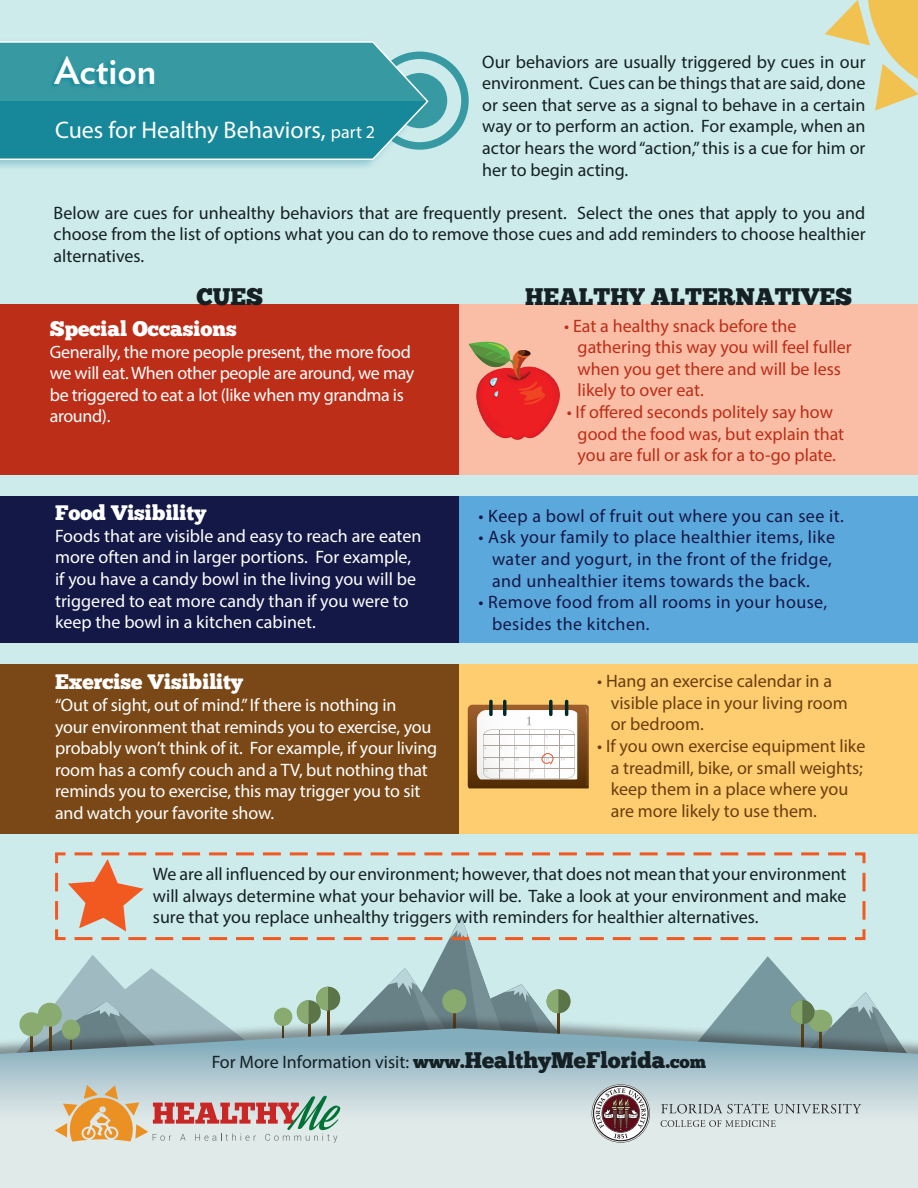
<style>
.page{position:relative;width:918px;height:1188px;background:#ceebec}
.page>*{position:absolute;margin:0;border:0;box-sizing:border-box;transform-origin:0 0}
.t1{font:700 37.5px "Verlag";color:#fff}
.t2{font:24px "Myriad Pro";color:#fff}
.t3{font:24px "Chunk Five";color:#142024}
.t4{font:21px "Chunk Five";color:#fff}
.t5{font:18px/21.6px "Myriad Pro";color:#142024;text-align:justify}
.t6{font:18px/21.6px "Myriad Pro";letter-spacing:-.01em;color:#fff}
.t7{font:18px/21.6px "Myriad Pro";letter-spacing:.025em;color:#131847}
.t8{font:18px/21.6px "Myriad Pro";color:#bc2e18}
.t9{font:18px/21.6px "Myriad Pro";color:#6b3e0f}
.s1{font-size:18px}
.s2{font-family:"Chunk Five"}
.s3{font-family:"Chunk Five";font-size:22.5px}
</style>
<div class="page">
<div style="left:392px;top:73px;width:55px;height:55px;background:#379aa3;border-radius:50%"></div>
<div style="left:371px;top:52px;width:98px;height:98px;border:8px solid #379aa3;border-radius:50%"></div>
<div style="left:0;top:1042px;width:918px;height:146px;background:#e0eae9"></div>
<div style="left:0;top:37px;width:430px;height:135px;background:#17889a;opacity:.35"></div>
<svg style="left:0;top:40px;width:430px;height:121px;background:#3699a5"></svg>
<div style="left:49px;top:55px;width:106px;height:35px;background:#17889a;opacity:.95"></div>
<svg style="left:825px;top:0;width:93px;height:111px"></svg>
<div style="left:0;top:305px;width:460px;height:170px;background:#bc2e18"></div>
<div style="left:0;top:496px;width:460px;height:147px;background:#131847"></div>
<div style="left:0;top:664px;width:460px;height:169px;background:#7a4817"></div>
<div style="left:460px;top:305px;width:458px;height:170px;background:#fabda6"></div>
<div style="left:460px;top:496px;width:458px;height:147px;background:#5ba8dc"></div>
<div style="left:460px;top:664px;width:458px;height:169px;background:#fecd70"></div>
<svg style="left:469px;top:341px;width:91px;height:99px"></svg>
<svg style="left:468px;top:705px;width:121px;height:83px;background:#cbbcad"></svg>
<svg style="left:489px;top:700px;width:4px;height:16px"></svg>
<svg style="left:503px;top:700px;width:4px;height:16px"></svg>
<svg style="left:549px;top:700px;width:4px;height:16px"></svg>
<hr style="left:565px;top:700px;width:3px;height:16px;background:#022927;border-radius:2px">
<svg style="left:11px;top:852px;width:903px;height:291px"></svg>
<h1 class="t1" style="left:54px;top:41px;width:103px">Action</h1>
<p class="t5" style="left:482px;top:50px;width:385px">Our behaviors are usually triggered by cues in our environment. Cues can be things that are said, done or seen that serve as a signal to behave in a certain way or to perform an action. For example, when an actor hears the word “action,” this is a cue for him or her to begin acting.</p>
<p class="t5" style="left:54px;top:202px;width:813px">Below are cues for unhealthy behaviors that are frequently present. Select the ones that apply to you and choose from the list of options what you can do to remove those cues and add reminders to choose healthier alternatives.</p>
<p class="t2" style="left:55px;top:115px;width:322px">Cues for Healthy Behaviors, <span class="s1">part 2</span></p>
<p class="t3" style="left:196px;top:282px;width:68px">CUES</p>
<p class="t3" style="left:525px;top:282px;width:328px">HEALTHY ALTERNATIVES</p>
<p class="t4" style="left:50px;top:316px;width:188px">Special Occasions</p>
<p class="t6" style="left:50px;top:341px;width:366px">Generally, the more people present, the more food we will eat. When other people are around, we may be triggered to eat a lot (like when my grandma is around).</p>
<p class="t4" style="left:55px;top:500px;width:153px">Food Visibility</p>
<p class="t6" style="left:55px;top:525px;width:368px">Foods that are visible and easy to reach are eaten more often and in larger portions. For example, if you have a candy bowl in the living you will be triggered to eat more candy than if you were to keep the bowl in a kitchen cabinet.</p>
<p class="t4" style="left:55px;top:670px;width:189px">Exercise Visibility</p>
<p class="t6" style="left:55px;top:694px;width:384px">“Out of sight, out of mind.” If there is nothing in<br>your environment that reminds you to exercise, you probably won’t think of it. For example, if your living room has a comfy couch and a TV, but nothing that reminds you to exercise, this may trigger you to sit and watch your favorite show.</p>
<p class="t8" style="left:578px;top:315px;width:276px;text-indent:-14px">• Eat a healthy snack before the gathering this way you will feel fuller when you get there and will be less likely to over eat.</p>
<p class="t8" style="left:578px;top:401px;width:268px;text-indent:-11px">• If offered seconds politely say how good the food was, but explain that you are full or ask for a to-go plate.</p>
<p class="t7" style="left:479px;top:505px;width:367px">• Keep a bowl of fruit out where you can see it.</p>
<p class="t7" style="left:492px;top:526px;width:345px;text-indent:-14px">• Ask your family to place healthier items, like water and yogurt, in the front of the fridge, and unhealthier items towards the back.</p>
<p class="t7" style="left:492px;top:591px;width:337px;text-indent:-14px">• Remove food from all rooms in your house, besides the kitchen.</p>
<p class="t9" style="left:611px;top:670px;width:238px;text-indent:-14px">• Hang an exercise calendar in a visible place in your living room or bedroom.</p>
<p class="t9" style="left:611px;top:735px;width:256px;text-indent:-14px">• If you own exercise equipment like a treadmill, bike, or small weights; keep them in a place where you are more likely to use them.</p>
<p class="t5" style="left:153px;top:863px;width:695px">We are all influenced by our environment; however, that does not mean that your environment will always determine what your behavior will be. Take a look at your environment and make sure that you replace unhealthy triggers with reminders for healthier alternatives.</p>
<p class="t5" style="left:212px;top:1051px;width:496px">For More Information visit: <span class="s2">www.</span><span class="s3">HealthyMeFlorida</span><span class="s2">.com</span></p>
</div>
